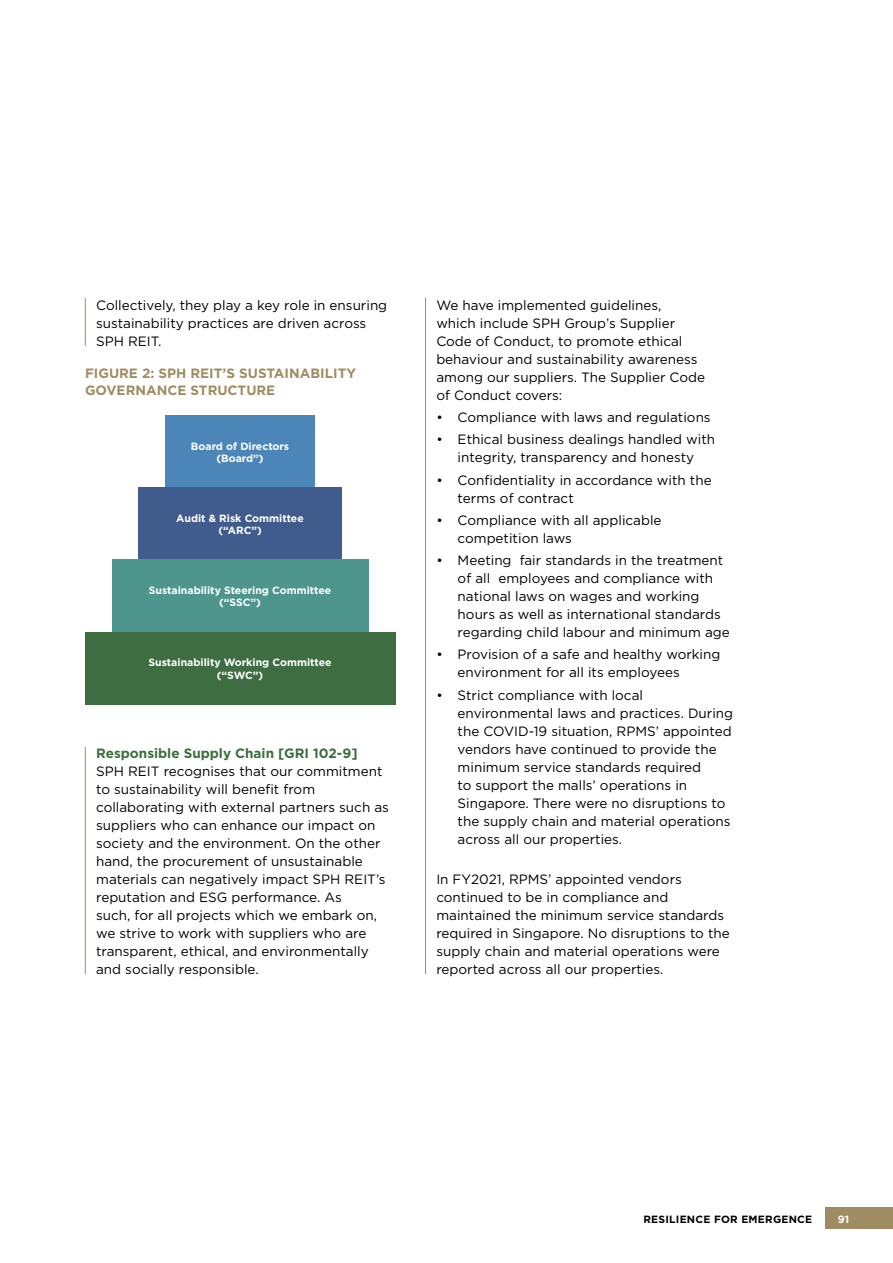
<style>
.page{position:relative;width:893px;height:1263px;background:#fff}
.page>*{position:absolute;margin:0;border:0;box-sizing:border-box;transform-origin:0 0}
.t1{font:13.5px/18px "Gotham";color:#000}
.t2{font:700 13.5px/16.2px "Gotham";color:#9f8c62}
.t3{font:700 13.5px "Gotham";color:#3d6d41}
.t4{font:700 10.5px/12.6px "Gotham";color:#fff;text-align:center}
.t5{font:700 10.5px "Gotham";letter-spacing:.02em;color:#000}
</style>
<div class="page">
<hr style="left:85px;top:747px;width:1px;height:227px;background:#9f8c62">
<hr style="left:85px;top:298px;width:1px;height:48px;background:#9f8c62">
<hr style="left:425px;top:298px;width:1px;height:676px;background:#9f8c62">
<div style="left:165px;top:416px;width:150px;height:72px;background:#4c86b8"></div>
<div style="left:138px;top:488px;width:204px;height:72px;background:#3f5c8c"></div>
<div style="left:112px;top:560px;width:256px;height:72px;background:#4e958e"></div>
<div style="left:85px;top:632px;width:310px;height:72px;background:#3d6d41"></div>
<div style="left:825px;top:1208px;width:68px;height:21px;background:#9f8c62"></div>
<p class="t1" style="left:96px;top:296px;width:293px">Collectively, they play a key role in ensuring sustainability practices are driven across<br>SPH REIT.</p>
<p class="t2" style="left:85px;top:365px;width:273px">FIGURE 2: SPH REIT’S SUSTAINABILITY<br>GOVERNANCE STRUCTURE</p>
<p class="t4" style="left:191px;top:440px;width:100px">Board of Directors (Board”)</p>
<p class="t4" style="left:176px;top:512px;width:129px">Audit &amp; Risk Committee (“ARC”)</p>
<p class="t4" style="left:149px;top:584px;width:184px">Sustainability Steering Committee (“SSC”)</p>
<p class="t4" style="left:148px;top:656px;width:185px">Sustainability Working Committee (“SWC”)</p>
<p class="t3" style="left:96px;top:745px;width:263px">Responsible Supply Chain [GRI 102-9]</p>
<p class="t1" style="left:96px;top:762px;width:294px">SPH REIT recognises that our commitment to sustainability will benefit from collaborating with external partners such as suppliers who can enhance our impact on society and the environment. On the other hand, the procurement of unsustainable materials can negatively impact SPH REIT’s reputation and ESG performance. As<br>such, for all projects which we embark on, we strive to work with suppliers who are transparent, ethical, and environmentally and socially responsible.</p>
<p class="t1" style="left:436px;top:296px;width:270px">We have implemented guidelines,<br>which include SPH Group’s Supplier Code of Conduct, to promote ethical behaviour and sustainability awareness among our suppliers. The Supplier Code of Conduct covers:</p>
<p class="t1" style="left:436px;top:408px;width:276px">• Compliance with laws and regulations</p>
<p class="t1" style="left:436px;top:430px;width:280px;text-align:center">• Ethical business dealings handled with integrity, transparency and honesty</p>
<p class="t1" style="left:458px;top:471px;width:256px;text-indent:-21px">• Confidentiality in accordance with the terms of contract</p>
<p class="t1" style="left:458px;top:511px;width:205px;text-indent:-21px">• Compliance with all applicable competition laws</p>
<p class="t1" style="left:458px;top:551px;width:274px;text-indent:-21px">• Meeting fair standards in the treatment of all employees and compliance with national laws on wages and working hours as well as international standards regarding child labour and minimum age</p>
<p class="t1" style="left:458px;top:645px;width:264px;text-indent:-21px">• Provision of a safe and healthy working environment for all its employees</p>
<p class="t1" style="left:458px;top:686px;width:277px;text-indent:-21px">• Strict compliance with local environmental laws and practices. During the COVID-19 situation, RPMS’ appointed vendors have continued to provide the minimum service standards required<br>to support the malls’ operations in Singapore. There were no disruptions to the supply chain and material operations across all our properties.</p>
<p class="t1" style="left:436px;top:870px;width:295px">In FY2021, RPMS’ appointed vendors continued to be in compliance and maintained the minimum service standards required in Singapore. No disruptions to the supply chain and material operations were reported across all our properties.</p>
<p class="t5" style="left:643px;top:1213px;width:170px">RESILIENCE FOR EMERGENCE</p>
<p class="t4" style="left:838px;top:1212px;width:13px">91</p>
</div>
